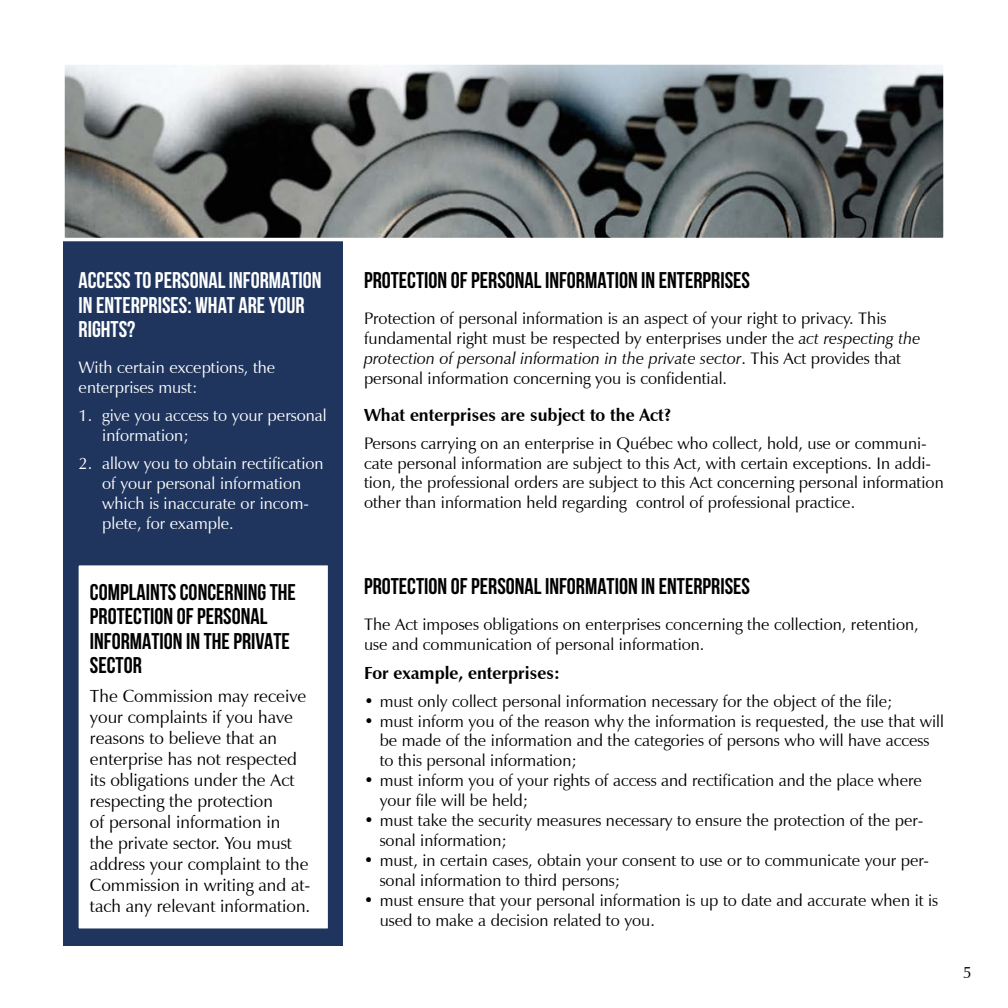
<style>
.page{position:relative;width:1008px;height:1008px;background:#fff}
.page>*{position:absolute;margin:0;border:0;box-sizing:border-box;transform-origin:0 0}
.t1{font:700 22.75px/24.5px "Bebas Neue";color:#000}
.t2{font:700 22.75px/24.5px "Bebas Neue";color:#fff}
.t3{font:17.5px/21px "Zapf Humanist 601 BT";color:#000}
.t4{font:700 17.5px "Zapf Humanist 601 BT";color:#000}
.t5{font:16.62px/19.9px "Zapf Humanist 601 BT";color:#000}
.t6{font:16.62px/19.9px "Zapf Humanist 601 BT";color:#fff}
.s1{font-style:italic}
</style>
<div class="page">
<div style="left:63px;top:91px;width:280px;height:854px;background:#1f355e"></div>
<div style="left:77px;top:564px;width:253px;height:366px;background:#fff;border:2px solid #1f355e"></div>
<img style="left:66px;top:66px;width:876px;height:170px">
<div style="left:61px;top:61px;width:886px;height:180px;border:4px solid #fff"></div>
<h1 class="t2" style="left:79px;top:268px;width:245px">ACCESS TO PERSONAL INFORMATION<br>IN ENTERPRISES: WHAT ARE YOUR<br>RIGHTS?</h1>
<p class="t6" style="left:79px;top:357px;width:198px">With certain exceptions, the enterprises must:</p>
<p class="t6" style="left:102px;top:405px;width:226px;text-indent:-24px">1. give you access to your personal information;</p>
<p class="t6" style="left:102px;top:453px;width:223px;text-indent:-24px">2. allow you to obtain rectification of your personal information which is inaccurate or incom&shy;plete, for example.</p>
<h1 class="t1" style="left:90px;top:579px;width:208px">COMPLAINTS CONCERNING THE<br>PROTECTION OF PERSONAL<br>INFORMATION IN THE PRIVATE<br>SECTOR</h1>
<p class="t3" style="left:90px;top:686px;width:222px">The Commission may receive your complaints if you have reasons to believe that an enterprise has not respected its obligations under the Act respecting the protection<br>of personal information in<br>the private sector. You must address your complaint to the<br>Commission in writing and at&shy;tach any relevant information.</p>
<h1 class="t1" style="left:364px;top:268px;width:388px">PROTECTION OF PERSONAL INFORMATION IN ENTERPRISES</h1>
<p class="t5" style="left:364px;top:308px;width:558px">Protection of personal information is an aspect of your right to privacy. This fundamental right must be respected by enterprises under the <span class="s1">act respecting the protection of personal information in the private sector</span>. This Act provides that personal information concerning you is confidential.</p>
<p class="t4" style="left:364px;top:404px;width:309px">What enterprises are subject to the Act?</p>
<p class="t5" style="left:364px;top:433px;width:581px">Persons carrying on an enterprise in Québec who collect, hold, use or communi&shy;cate personal information are subject to this Act, with certain exceptions. In addi&shy;tion, the professional orders are subject to this Act concerning personal information other than information held regarding control of professional practice.</p>
<h1 class="t1" style="left:364px;top:574px;width:388px">PROTECTION OF PERSONAL INFORMATION IN ENTERPRISES</h1>
<p class="t5" style="left:364px;top:614px;width:556px">The Act imposes obligations on enterprises concerning the collection, retention, use and communication of personal information.</p>
<p class="t4" style="left:364px;top:662px;width:197px">For example, enterprises:</p>
<p class="t5" style="left:364px;top:691px;width:530px">• must only collect personal information necessary for the object of the file;</p>
<p class="t5" style="left:380px;top:711px;width:566px;text-indent:-16px">• must inform you of the reason why the information is requested, the use that will be made of the information and the categories of persons who will have access to this personal information;</p>
<p class="t5" style="left:380px;top:771px;width:544px;text-indent:-16px">• must inform you of your rights of access and rectification and the place where your file will be held;</p>
<p class="t5" style="left:380px;top:811px;width:545px;text-indent:-16px">• must take the security measures necessary to ensure the protection of the per&shy;sonal information;</p>
<p class="t5" style="left:380px;top:851px;width:551px;text-indent:-16px">• must, in certain cases, obtain your consent to use or to communicate your per&shy;sonal information to third persons;</p>
<p class="t5" style="left:380px;top:890px;width:560px;text-indent:-16px">• must ensure that your personal information is up to date and accurate when it is used to make a decision related to you.</p>
<p class="t5" style="left:963px;top:962px;width:11px">5</p>
</div>
